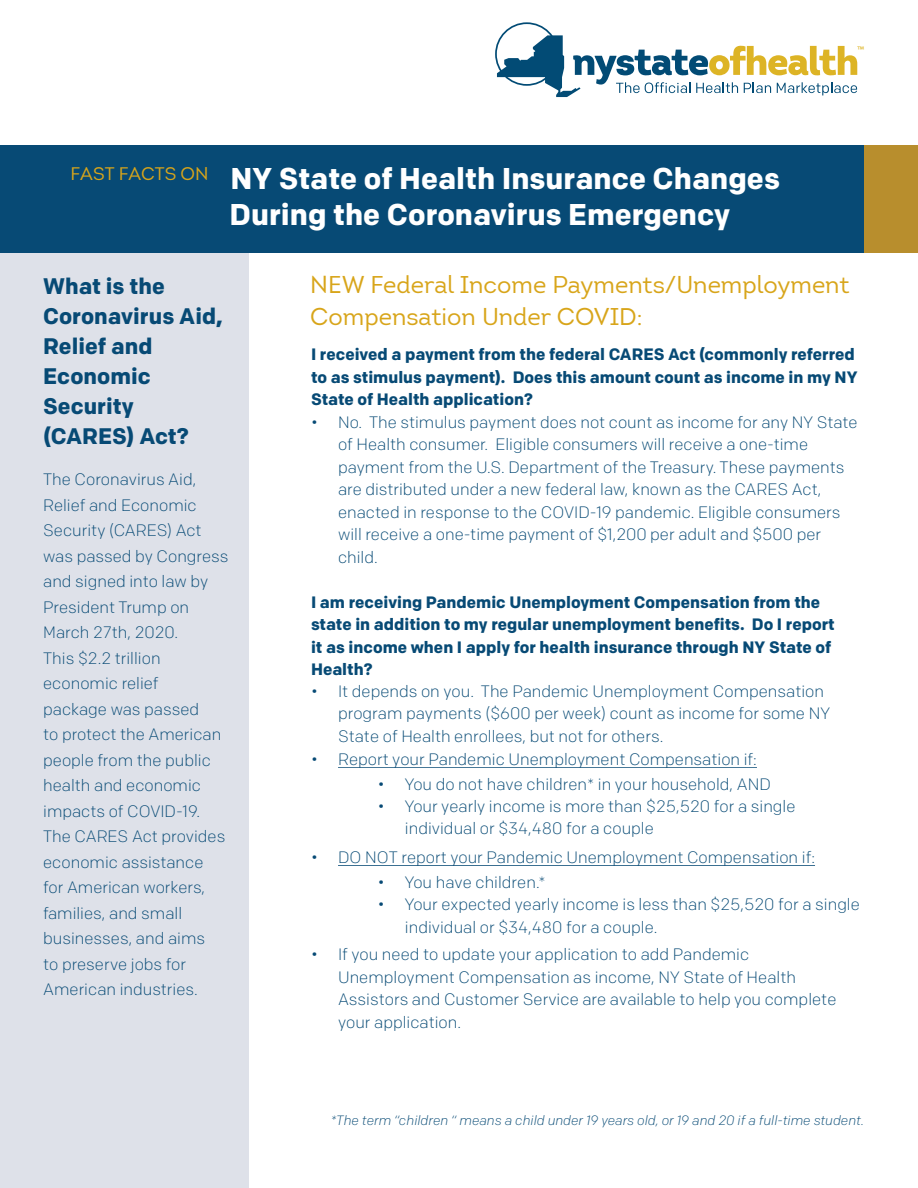
<style>
.page{position:relative;width:918px;height:1188px;background:#fff}
.page>*{position:absolute;margin:0;border:0;box-sizing:border-box;transform-origin:0 0}
.t1{font:700 30px/36px "Colfax";color:#fff}
.t2{font:24px/31.5px "Intro";color:#d8a51a}
.t3{font:700 22.5px/30px "Colfax";color:#074a75}
.t4{font:300 16.5px/25.5px "Colfax";color:#074a75}
.t5{font:700 16.5px/22.5px "Colfax";color:#074a75}
.t6{font:italic 300 13.5px "Colfax";color:#074a75}
.t7{font:11.1px "Intro";color:#ddb425}
</style>
<div class="page">
<div style="left:0;top:243px;width:248px;height:945px;background:#dee1e9"></div>
<div style="left:864px;top:145px;width:54px;height:108px;background:#b88e2d"></div>
<div style="left:0;top:145px;width:864px;height:108px;background:#074a75"></div>
<hr style="left:917px;top:145px;width:1px;height:108px;background:#074a75">
<svg style="left:495px;top:22px;width:362px;height:75px"></svg>
<hr style="left:338px;top:767px;width:419px;height:1px;background:#074a75">
<hr style="left:338px;top:865px;width:477px;height:1px;background:#074a75">
<p class="t1" style="left:230px;top:160px;width:552px;text-indent:-159px"><sup>FAST</sup> <sup>FACTS</sup> <sup>ON</sup> NY State of Health Insurance Changes<br>During the Coronavirus Emergency</p>
<p class="t7" style="left:857px;top:43px;width:8px">™</p>
<p class="t3" style="left:43px;top:271px;width:181px">What is the<br>Coronavirus Aid,<br>Relief and<br>Economic<br>Security (CARES) Act?</p>
<p class="t4" style="left:43px;top:467px;width:187px">The Coronavirus Aid,<br>Relief and Economic<br>Security (CARES) Act was passed by Congress and signed into law by<br>President Trump on<br>March 27th, 2020.</p>
<p class="t4" style="left:43px;top:645px;width:180px">This $2.2 trillion economic relief package was passed<br>to protect the American people from the public health and economic impacts of COVID-19.</p>
<p class="t4" style="left:43px;top:824px;width:184px">The CARES Act provides economic assistance for American workers, families, and small businesses, and aims<br>to preserve jobs for<br>American industries.</p>
<p class="t2" style="left:310px;top:269px;width:541px">NEW Federal Income Payments/Unemployment<br>Compensation Under COVID:</p>
<p class="t5" style="left:311px;top:343px;width:548px">I received a payment from the federal CARES Act (commonly referred to as stimulus payment). Does this amount count as income in my NY<br>State of Health application?</p>
<p class="t4" style="left:338px;top:411px;width:521px;line-height:22.5px;text-indent:-27px">• No. The stimulus payment does not count as income for any NY State of Health consumer. Eligible consumers will receive a one-time payment from the U.S. Department of the Treasury. These payments are distributed under a new federal law, known as the CARES Act, enacted in response to the COVID-19 pandemic. Eligible consumers will receive a one-time payment of $1,200 per adult and $500 per child.</p>
<p class="t5" style="left:311px;top:591px;width:525px">I am receiving Pandemic Unemployment Compensation from the state in addition to my regular unemployment benefits. Do I report it as income when I apply for health insurance through NY State of Health?</p>
<p class="t4" style="left:338px;top:680px;width:493px;line-height:22.5px;text-indent:-27px">• It depends on you. The Pandemic Unemployment Compensation program payments ($600 per week) count as income for some NY<br>State of Health enrollees, but not for others.</p>
<p class="t4" style="left:311px;top:746px;width:447px">• Report your Pandemic Unemployment Compensation if:</p>
<p class="t4" style="left:378px;top:771px;width:394px">• You do not have children* in your household, AND</p>
<p class="t4" style="left:405px;top:795px;width:392px;line-height:22.5px;text-indent:-27px">• Your yearly income is more than $25,520 for a single individual or $34,480 for a couple</p>
<p class="t4" style="left:311px;top:844px;width:505px">• DO NOT report your Pandemic Unemployment Compensation if:</p>
<p class="t4" style="left:378px;top:870px;width:169px">• You have children.*</p>
<p class="t4" style="left:405px;top:893px;width:456px;line-height:22.5px;text-indent:-27px">• Your expected yearly income is less than $25,520 for a single individual or $34,480 for a couple.</p>
<p class="t4" style="left:338px;top:943px;width:500px;line-height:22.5px;text-indent:-27px">• If you need to update your application to add Pandemic Unemployment Compensation as income, NY State of Health Assistors and Customer Service are available to help you complete your application.</p>
<p class="t6" style="left:331px;top:1112px;width:535px">*The term “children “ means a child under 19 years old, or 19 and 20 if a full-time student.</p>
</div>
